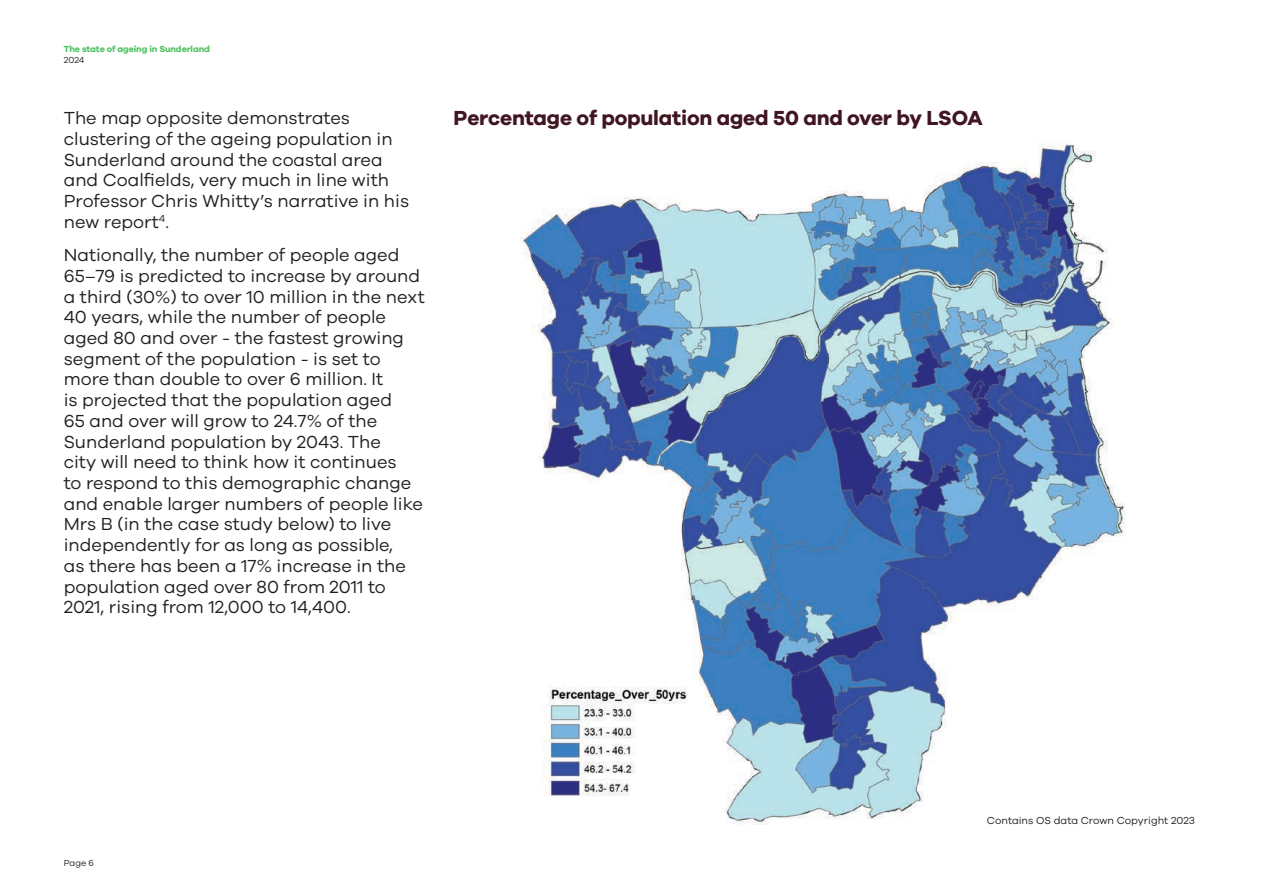
<style>
.page{position:relative;width:1263px;height:893px;background:#fff}
.page>*{position:absolute;margin:0;border:0;box-sizing:border-box;transform-origin:0 0}
.t1{font:700 21px "Galano Grotesque";letter-spacing:-.01em;color:#401621}
.Body{font:18px/20.7px "Galano Grotesque";color:#231f20}
.t2{font:10.5px "Galano Grotesque";color:#231f20}
.t3{font:700 9px "Galano Grotesque";letter-spacing:-.01em;color:#51c262}
.t4{font:9px "Galano Grotesque";color:#231f20}
</style>
<div class="page">
<img style="left:521px;top:139px;width:604px;height:685px">
<p class="t3" style="left:64px;top:44px;width:148px">The state of ageing in Sunderland</p>
<p class="t4" style="left:64px;top:55px;width:22px">2024</p>
<p class="Body" style="left:64px;top:107px;width:347px">The map opposite demonstrates clustering of the ageing population in Sunderland around the coastal area and Coalfields, very much in line with Professor Chris Whitty’s narrative in his new report<sup>4</sup>.</p>
<p class="Body" style="left:64px;top:244px;width:362px">Nationally, the number of people aged 65–79 is predicted to increase by around a third (30%) to over 10 million in the next 40 years, while the number of people aged 80 and over - the fastest growing segment of the population - is set to more than double to over 6 million. It<br>is projected that the population aged<br>65 and over will grow to 24.7% of the Sunderland population by 2043. The<br>city will need to think how it continues<br>to respond to this demographic change and enable larger numbers of people like Mrs B (in the case study below) to live independently for as long as possible,<br>as there has been a 17% increase in the population aged over 80 from 2011 to 2021, rising from 12,000 to 14,400.</p>
<p class="t1" style="left:454px;top:105px;width:531px">Percentage of population aged 50 and over by LSOA</p>
<p class="t4" style="left:64px;top:857px;width:32px">Page 6</p>
<p class="t2" style="left:987px;top:814px;width:209px">Contains OS data Crown Copyright 2023</p>
</div>
